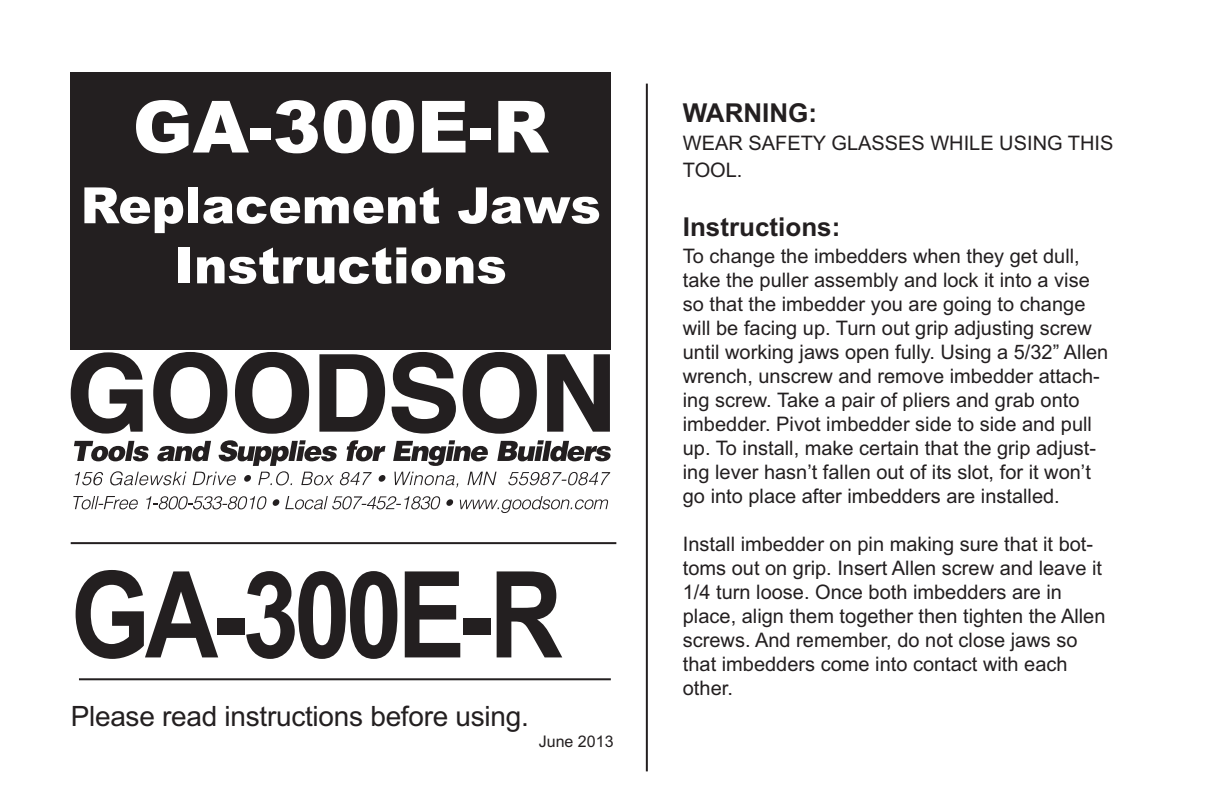
<style>
.page{position:relative;width:1223px;height:789px;background:#fff}
.page>*{position:absolute;margin:0;border:0;box-sizing:border-box;transform-origin:0 0}
.t1{font:700 120px "Arial";letter-spacing:-.05em;color:#231f20;scale:.85 1}
.t2{font:900 72px "Arial";color:#fff}
.t3{font:900 50px/60px "Arial";color:#fff;text-align:center}
.t4{font:28px "Arial";letter-spacing:-.01em;color:#231f20}
.t5{font:700 26px "Arial";color:#231f20}
.t6{font:20px/24px "Arial";color:#231f20}
.t7{font:16px "Arial";color:#231f20}
</style>
<div class="page">
<svg style="left:74px;top:440px;width:75px;height:21px"></svg>
<svg style="left:157px;top:440px;width:54px;height:21px"></svg>
<svg style="left:218px;top:440px;width:119px;height:25px"></svg>
<svg style="left:346px;top:440px;width:39px;height:21px"></svg>
<svg style="left:393px;top:440px;width:95px;height:25px"></svg>
<svg style="left:497px;top:440px;width:114px;height:21px"></svg>
<svg style="left:75px;top:471px;width:28px;height:14px"></svg>
<svg style="left:110px;top:471px;width:76px;height:14px"></svg>
<svg style="left:193px;top:471px;width:43px;height:14px"></svg>
<svg style="left:244px;top:474px;width:7px;height:7px"></svg>
<svg style="left:258px;top:471px;width:34px;height:14px"></svg>
<svg style="left:301px;top:471px;width:71px;height:14px"></svg>
<svg style="left:378px;top:474px;width:8px;height:7px"></svg>
<svg style="left:394px;top:471px;width:64px;height:16px"></svg>
<svg style="left:467px;top:471px;width:29px;height:14px"></svg>
<svg style="left:508px;top:471px;width:102px;height:14px"></svg>
<svg style="left:73px;top:496px;width:65px;height:13px"></svg>
<svg style="left:146px;top:496px;width:121px;height:13px"></svg>
<svg style="left:272px;top:499px;width:8px;height:6px"></svg>
<svg style="left:285px;top:496px;width:156px;height:13px"></svg>
<div style="left:446px;top:499px;width:7px;height:6px;background:#231f20;border-radius:50%"></div>
<svg style="left:460px;top:496px;width:148px;height:16px"></svg>
<svg style="left:71px;top:352px;width:72px;height:82px"></svg>
<svg style="left:153px;top:352px;width:75px;height:82px"></svg>
<svg style="left:235px;top:352px;width:75px;height:82px"></svg>
<svg style="left:319px;top:352px;width:218px;height:82px"></svg>
<svg style="left:547px;top:354px;width:63px;height:78px"></svg>
<div style="left:71px;top:72px;width:540px;height:277px;background:#231f20"></div>
<hr style="left:646px;top:84px;width:2px;height:687px;background:#231f20">
<hr style="left:71px;top:542px;width:545px;height:2px;background:#231f20">
<hr style="left:79px;top:678px;width:532px;height:2px;background:#231f20">
<h2 class="t2" style="left:133px;top:85px;width:418px">GA-300E-R</h2>
<h3 class="t3" style="left:81px;top:176px;width:522px">Replacement Jaws<br>Instructions</h3>
<h1 class="t1" style="left:71px;top:545px;width:580px">GA-300E-R</h1>
<h3 class="t4" style="left:71px;top:699px;width:460px">Please read instructions before using.</h3>
<p class="t7" style="left:539px;top:732px;width:76px">June 2013</p>
<h3 class="t5" style="left:683px;top:98px;width:136px">WARNING:</h3>
<p class="t6" style="left:683px;top:129px;width:432px;line-height:27px">WEAR SAFETY GLASSES WHILE USING THIS<br>TOOL.</p>
<h3 class="t5" style="left:683px;top:211px;width:159px">Instructions:</h3>
<p class="t6" style="left:683px;top:244px;width:427px">To change the imbedders when they get dull, take the puller assembly and lock it into a vise so that the imbedder you are going to change will be facing up. Turn out grip adjusting screw until working jaws open fully. Using a 5/32” Allen wrench, unscrew and remove imbedder attach&shy;ing screw. Take a pair of pliers and grab onto imbedder. Pivot imbedder side to side and pull up. To install, make certain that the grip adjust&shy;ing lever hasn’t fallen out of its slot, for it won’t go into place after imbedders are installed.</p>
<p class="t6" style="left:683px;top:532px;width:424px">Install imbedder on pin making sure that it bot&shy;toms out on grip. Insert Allen screw and leave it 1/4 turn loose. Once both imbedders are in place, align them together then tighten the Allen screws. And remember, do not close jaws so that imbedders come into contact with each other.</p>
</div>
